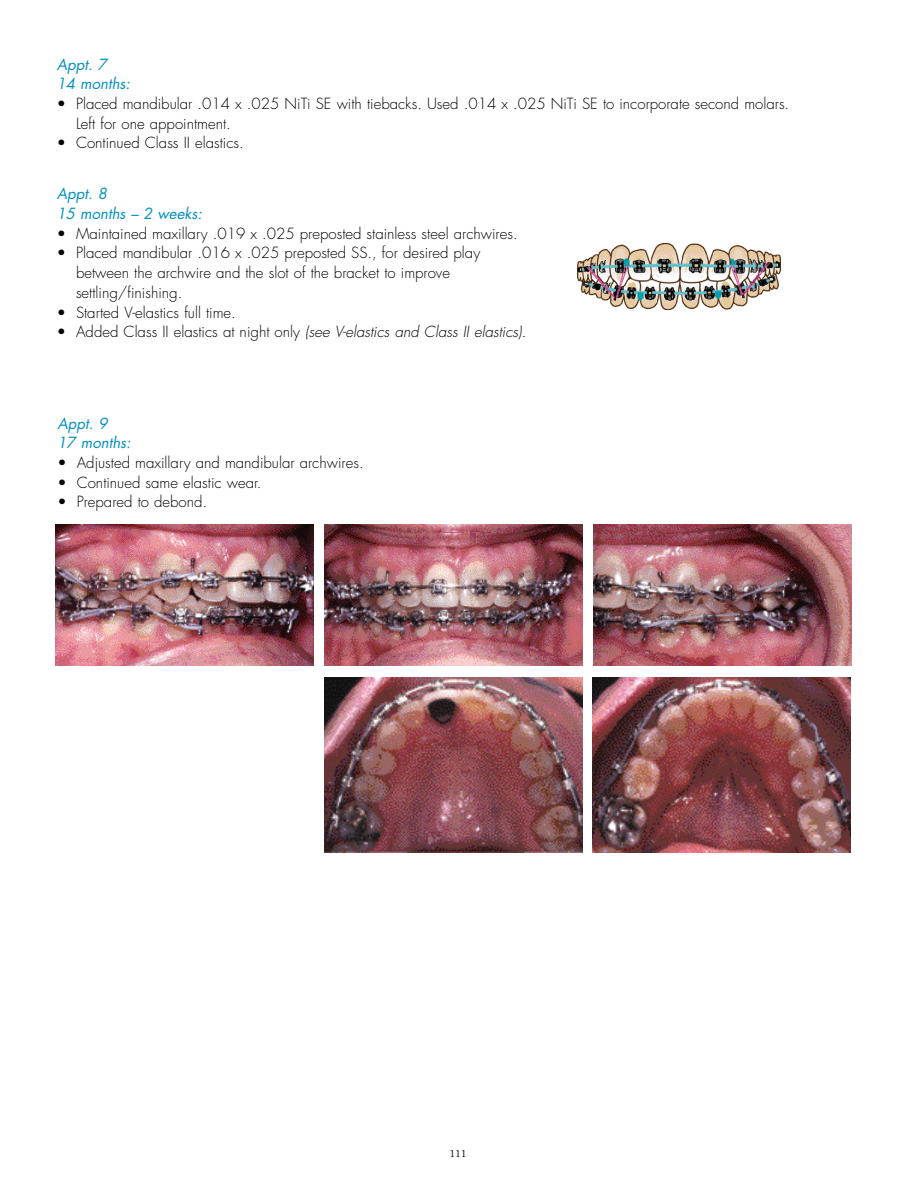
<style>
.page{position:relative;width:918px;height:1188px;background:#fff}
.page>*{position:absolute;margin:0;border:0;box-sizing:border-box;transform-origin:0 0}
.t1{font:300 15px/19.6px "Futura";color:#000}
.t2{font:italic 15px/19.6px "Futura";color:#0490be}
.t3{font:10.5px "Esprit";color:#000}
.s1{font-style:italic}
</style>
<div class="page">
<img style="left:324px;top:524px;width:258px;height:141px">
<img style="left:55px;top:524px;width:258px;height:141px">
<img style="left:594px;top:524px;width:258px;height:141px">
<img style="left:593px;top:678px;width:257px;height:174px">
<img style="left:324px;top:678px;width:258px;height:174px">
<img style="left:577px;top:243px;width:203px;height:66px">
<p class="t2" style="left:57px;top:56px;width:78px">Appt. 7<br>14 months:</p>
<p class="t1" style="left:76px;top:95px;width:715px;text-indent:-19px">• Placed mandibular .014 x .025 NiTi SE with tiebacks. Used .014 x .025 NiTi SE to incorporate second molars.<br>Left for one appointment.</p>
<p class="t1" style="left:57px;top:134px;width:189px">• Continued Class II elastics.</p>
<p class="t2" style="left:57px;top:185px;width:150px">Appt. 8<br>15 months – 2 weeks:</p>
<p class="t1" style="left:57px;top:225px;width:463px">• Maintained maxillary .019 x .025 preposted stainless steel archwires.</p>
<p class="t1" style="left:76px;top:244px;width:406px;text-indent:-19px">• Placed mandibular .016 x .025 preposted SS., for desired play between the archwire and the slot of the bracket to improve settling/finishing.</p>
<p class="t1" style="left:57px;top:304px;width:181px">• Started V-elastics full time.</p>
<p class="t1" style="left:57px;top:323px;width:471px">• Ad d ed C l a ss I I e l a st i cs a t n i g h t o n ly <span class="s1">(see V-elastics and Class II elastics)</span>.</p>
<p class="t2" style="left:57px;top:415px;width:78px">Appt. 9<br>17 months:</p>
<p class="t1" style="left:57px;top:454px;width:308px">• Adjusted maxillary and mandibular archwires.</p>
<p class="t1" style="left:57px;top:474px;width:206px">• Continued same elastic wear.</p>
<p class="t1" style="left:57px;top:493px;width:151px">• Prepared to debond.</p>
<p class="t3" style="left:450px;top:1150px;width:18px">111</p>
</div>
